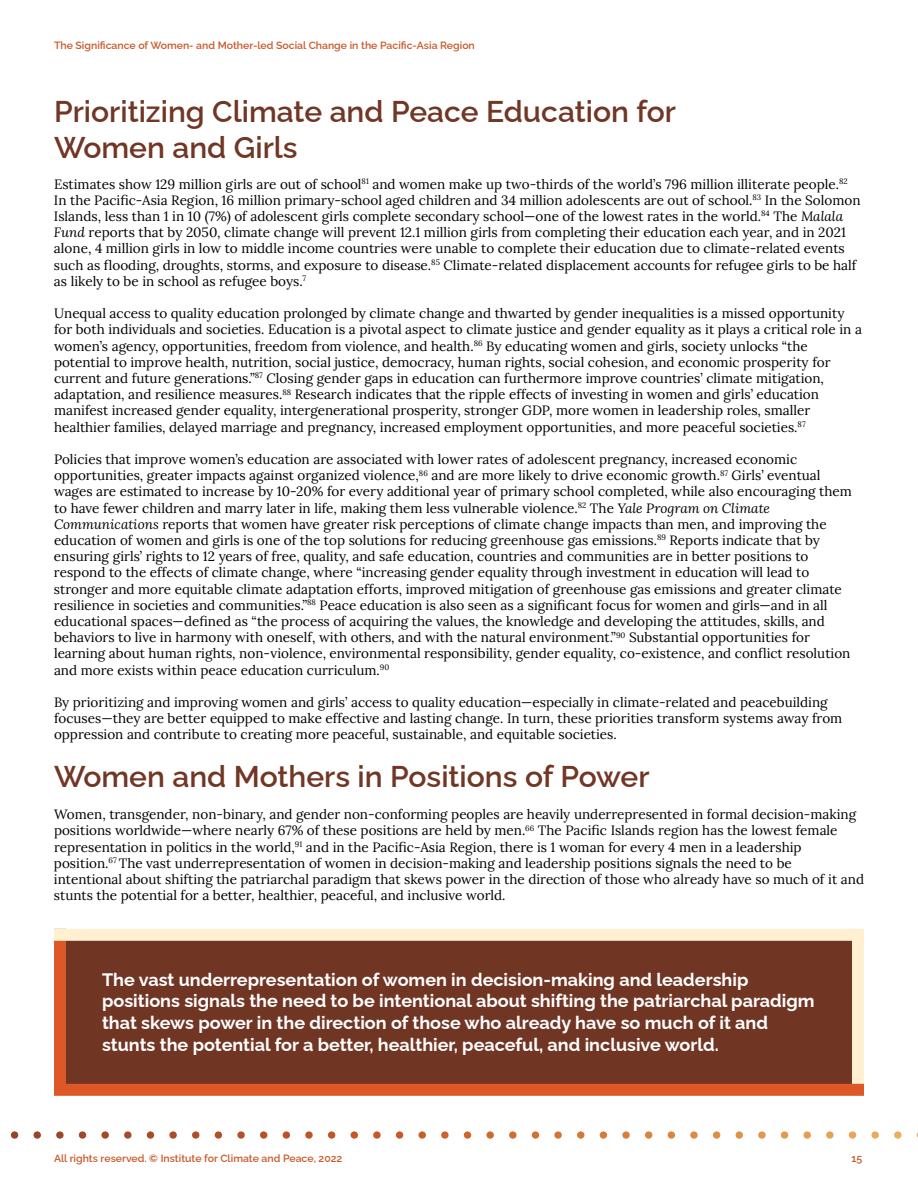
<style>
.page{position:relative;width:918px;height:1188px;background:#fff}
.page>*{position:absolute;margin:0;border:0;box-sizing:border-box;transform-origin:0 0}
.t1{font:100 30px/36px "Raleway";color:#713624}
.t2{font:100 18px/21.6px "Raleway";color:#fff}
.t3{font:13.5px/16.2px "Lora";color:#000101}
.t4{font:100 10.5px "Raleway";color:#c95828}
.s1{font-style:italic}
</style>
<div class="page">
<svg style="left:10px;top:1131px;width:908px;height:8px"></svg>
<div style="left:58px;top:941px;width:806px;height:143px;background:#713524"></div>
<div style="left:54px;top:929px;width:12px;height:161px;background:#dd5826"></div>
<div style="left:54px;top:929px;width:804px;height:12px;background:#fff0d2"></div>
<div style="left:852px;top:929px;width:12px;height:167px;background:#fff0d2"></div>
<div style="left:54px;top:1084px;width:810px;height:12px;background:#dd5826"></div>
<p class="t4" style="left:54px;top:37px;width:422px">The Significance of Women- and Mother-led Social Change in the Pacific-Asia Region</p>
<h1 class="t1" style="left:54px;top:90px;width:624px">Prioritizing Climate and Peace Education for<br>Women and Girls</h1>
<p class="t3" style="left:54px;top:175px;width:808px">Estimates show 129 million girls are out of school<sup>81</sup> and women make up two-thirds of the world’s 796 million illiterate people.<sup>82<br></sup>In the Pacific-Asia Region, 16 million primary-school aged children and 34 million adolescents are out of school.<sup>83</sup> In the Solomon Islands, less than 1 in 10 (7%) of adolescent girls complete secondary school—one of the lowest rates in the world.<sup>84</sup> The <span class="s1">Malala Fund</span> reports that by 2050, climate change will prevent 12.1 million girls from completing their education each year, and in 2021 alone, 4 million girls in low to middle income countries were unable to complete their education due to climate-related events such as flooding, droughts, storms, and exposure to disease.<sup>85</sup> Climate-related displacement accounts for refugee girls to be half as likely to be in school as refugee boys.<sup>7</sup></p>
<p class="t3" style="left:54px;top:304px;width:810px">Unequal access to quality education prolonged by climate change and thwarted by gender inequalities is a missed opportunity for both individuals and societies. Education is a pivotal aspect to climate justice and gender equality as it plays a critical role in a women’s agency, opportunities, freedom from violence, and health.<sup>86</sup> By educating women and girls, society unlocks “the potential to improve health, nutrition, social justice, democracy, human rights, social cohesion, and economic prosperity for current and future generations.”<sup>87</sup> Closing gender gaps in education can furthermore improve countries’ climate mitigation, adaptation, and resilience measures.<sup>88</sup> Research indicates that the ripple effects of investing in women and girls’ education manifest increased gender equality, intergenerational prosperity, stronger GDP, more women in leadership roles, smaller healthier families, delayed marriage and pregnancy, increased employment opportunities, and more peaceful societies.<sup>87</sup></p>
<p class="t3" style="left:54px;top:450px;width:799px">Policies that improve women’s education are associated with lower rates of adolescent pregnancy, increased economic opportunities, greater impacts against organized violence,<sup>86</sup> and are more likely to drive economic growth.<sup>87</sup> Girls’ eventual wages are estimated to increase by 10-20% for every additional year of primary school completed, while also encouraging them to have fewer children and marry later in life, making them less vulnerable violence.<sup>82</sup> The <span class="s1">Yale Program on Climate Communications</span> reports that women have greater risk perceptions of climate change impacts than men, and improving the education of women and girls is one of the top solutions for reducing greenhouse gas emissions.<sup>89</sup> Reports indicate that by ensuring girls’ rights to 12 years of free, quality, and safe education, countries and communities are in better positions to respond to the effects of climate change, where “increasing gender equality through investment in education will lead to stronger and more equitable climate adaptation efforts, improved mitigation of greenhouse gas emissions and greater climate resilience in societies and communities.”<sup>88</sup> Peace education is also seen as a significant focus for women and girls—and in all educational spaces—defined as “the process of acquiring the values, the knowledge and developing the attitudes, skills, and behaviors to live in harmony with oneself, with others, and with the natural environment.”<sup>90</sup> Substantial opportunities for learning about human rights, non-violence, environmental responsibility, gender equality, co-existence, and conflict resolution and more exists within peace education curriculum.<sup>90</sup></p>
<p class="t3" style="left:54px;top:693px;width:790px">By prioritizing and improving women and girls’ access to quality education—especially in climate-related and peacebuilding focuses—they are better equipped to make effective and lasting change. In turn, these priorities transform systems away from oppression and contribute to creating more peaceful, sustainable, and equitable societies.</p>
<h1 class="t1" style="left:54px;top:756px;width:597px">Women and Mothers in Positions of Power</h1>
<p class="t3" style="left:54px;top:805px;width:812px">Women, transgender, non-binary, and gender non-conforming peoples are heavily underrepresented in formal decision-making positions worldwide—where nearly 67% of these positions are held by men.<sup>66</sup> The Pacific Islands region has the lowest female representation in politics in the world,<sup>91</sup> and in the Pacific-Asia Region, there is 1 woman for every 4 men in a leadership position.<sup>67</sup> The vast underrepresentation of women in decision-making and leadership positions signals the need to be<br>intentional about shifting the patriarchal paradigm that skews power in the direction of those who already have so much of it and stunts the potential for a better, healthier, peaceful, and inclusive world.</p>
<p class="t2" style="left:102px;top:967px;width:714px">The vast underrepresentation of women in decision-making and leadership positions signals the need to be intentional about shifting the patriarchal paradigm that skews power in the direction of those who already have so much of it and stunts the potential for a better, healthier, peaceful, and inclusive world.</p>
<p class="t4" style="left:54px;top:1150px;width:290px">All rights reserved. © Institute for Climate and Peace, 2022</p>
<p class="t4" style="left:851px;top:1150px;width:12px">15</p>
</div>
